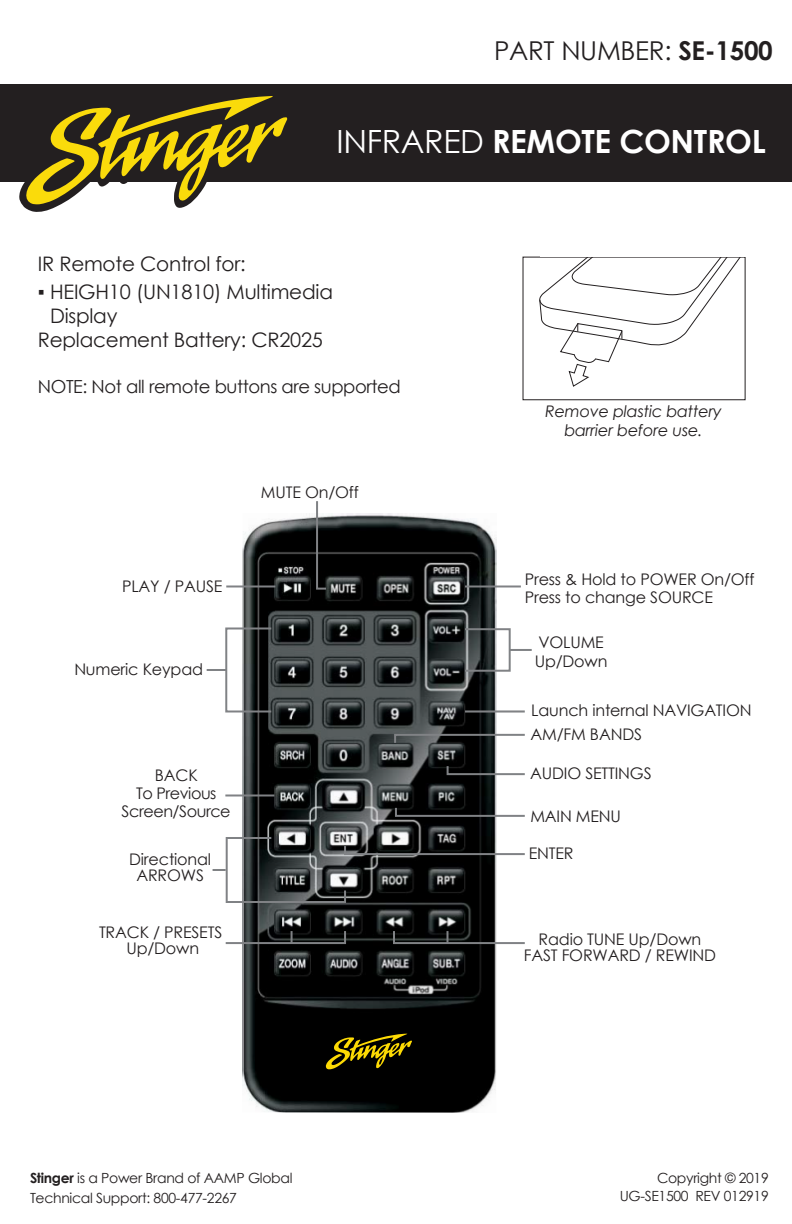
<style>
.page{position:relative;width:792px;height:1224px;background:#fff}
.page>*{position:absolute;margin:0;border:0;box-sizing:border-box;transform-origin:0 0}
.t1{font:700 32px "Century Gothic";letter-spacing:-.01em;color:#fff}
.t2{font:26px "Century Gothic";letter-spacing:-.01em;color:#231f20}
.t3{font:20px "Century Gothic";letter-spacing:-.01em;color:#231f20}
.t4{font:18px "Century Gothic";letter-spacing:-.025em;color:#231f20}
.t5{font:16px/16px "Century Gothic";letter-spacing:-.01em;color:#231f20;text-align:center}
.t6{font:italic 16px/19.2px "Century Gothic";letter-spacing:-.01em;color:#231f20;text-align:center}
.t7{font:16px/18px "Century Gothic";letter-spacing:-.03em;color:#231f20;text-align:center}
.t8{font:14px/20px "Century Gothic";letter-spacing:-.025em;color:#231f20}
.s1{font-weight:700}
.s2{font-weight:400}
</style>
<div class="page">
<div style="left:0;top:84px;width:792px;height:97px;background:#231f20"></div>
<img style="left:242px;top:513px;width:255px;height:600px">
<svg style="left:324px;top:1034px;width:88px;height:36px;background:#473d01"></svg>
<div style="left:225px;top:627px;width:47px;height:85px;border:2px solid #808285"></div>
<svg style="left:207px;top:669px;width:19px;height:2px"></svg>
<div style="left:464px;top:628px;width:47px;height:44px;border:2px solid #808285"></div>
<hr style="left:510px;top:649px;width:22px;height:2px;background:#808285">
<svg style="left:393px;top:733px;width:132px;height:12px"></svg>
<svg style="left:394px;top:806px;width:131px;height:12px"></svg>
<svg style="left:446px;top:764px;width:79px;height:12px"></svg>
<hr style="left:226px;top:585px;width:49px;height:2px;background:#808285">
<hr style="left:465px;top:585px;width:56px;height:2px;background:#808285">
<hr style="left:465px;top:710px;width:60px;height:3px;background:#808285">
<hr style="left:225px;top:794px;width:49px;height:2px;background:#808285">
<svg style="left:315px;top:501px;width:13px;height:90px"></svg>
<svg style="left:225px;top:929px;width:122px;height:16px;background:#404242"></svg>
<svg style="left:392px;top:929px;width:133px;height:16px"></svg>
<svg style="left:213px;top:836px;width:312px;height:68px"></svg>
<svg style="left:19px;top:96px;width:275px;height:116px"></svg>
<svg style="left:522px;top:256px;width:224px;height:144px"></svg>
<h2 class="t2" style="left:494px;top:32px;width:280px">PART NUMBER: <span class="s1">SE-1500</span></h2>
<h1 class="t1" style="left:336px;top:117px;width:431px"><span class="s2">INFRARED</span> REMOTE CONTROL</h1>
<p class="t3" style="left:38px;top:250px;width:209px">IR Remote Control for:</p>
<p class="t3" style="left:38px;top:278px;width:297px">▪ HEIGH10 (UN1810) Multimedia</p>
<p class="t3" style="left:50px;top:302px;width:69px">Display</p>
<p class="t3" style="left:38px;top:326px;width:287px">Replacement Battery: CR2025</p>
<p class="t4" style="left:38px;top:374px;width:364px">NOTE: Not all remote buttons are supported</p>
<p class="t5" style="left:122px;top:578px;width:102px">PLAY / PAUSE</p>
<p class="t5" style="left:74px;top:661px;width:130px">Numeric Keypad</p>
<p class="t5" style="left:261px;top:483px;width:99px">MUTE On/Off</p>
<p class="t7" style="left:122px;top:766px;width:111px">BACK<br>To Previous<br>Screen/Source</p>
<p class="t5" style="left:129px;top:851px;width:83px">Directional<br>ARROWS</p>
<p class="t5" style="left:99px;top:924px;width:125px">TRACK / PRESETS<br>Up/Down</p>
<p class="t6" style="left:545px;top:401px;width:178px">Remove plastic battery barrier before use.</p>
<p class="t5" style="left:525px;top:570px;width:231px;line-height:18px;text-align:left">Press &amp; Hold to POWER On/Off<br>Press to change SOURCE</p>
<p class="t5" style="left:535px;top:632px;width:74px;line-height:19.2px;text-align:left">VOLUME<br>Up/Down</p>
<p class="t5" style="left:531px;top:702px;width:222px">Launch internal NAVIGATION</p>
<p class="t5" style="left:531px;top:726px;width:113px">AM/FM BANDS</p>
<p class="t5" style="left:530px;top:765px;width:123px">AUDIO SETTINGS</p>
<p class="t5" style="left:530px;top:807px;width:92px">MAIN MENU</p>
<p class="t5" style="left:529px;top:845px;width:46px">ENTER</p>
<p class="t5" style="left:524px;top:931px;width:194px">Radio TUNE Up/Down<br>FAST FORWARD / REWIND</p>
<p class="t8" style="left:30px;top:1167px;width:264px"><span class="s1">Stinger</span> is a Power Brand of AAMP Global<br>Technical Support: 800-477-2267</p>
<p class="t8" style="left:620px;top:1168px;width:151px;line-height:18px;text-align:right">Copyright © 2019<br>UG-SE1500 REV 012919</p>
</div>
